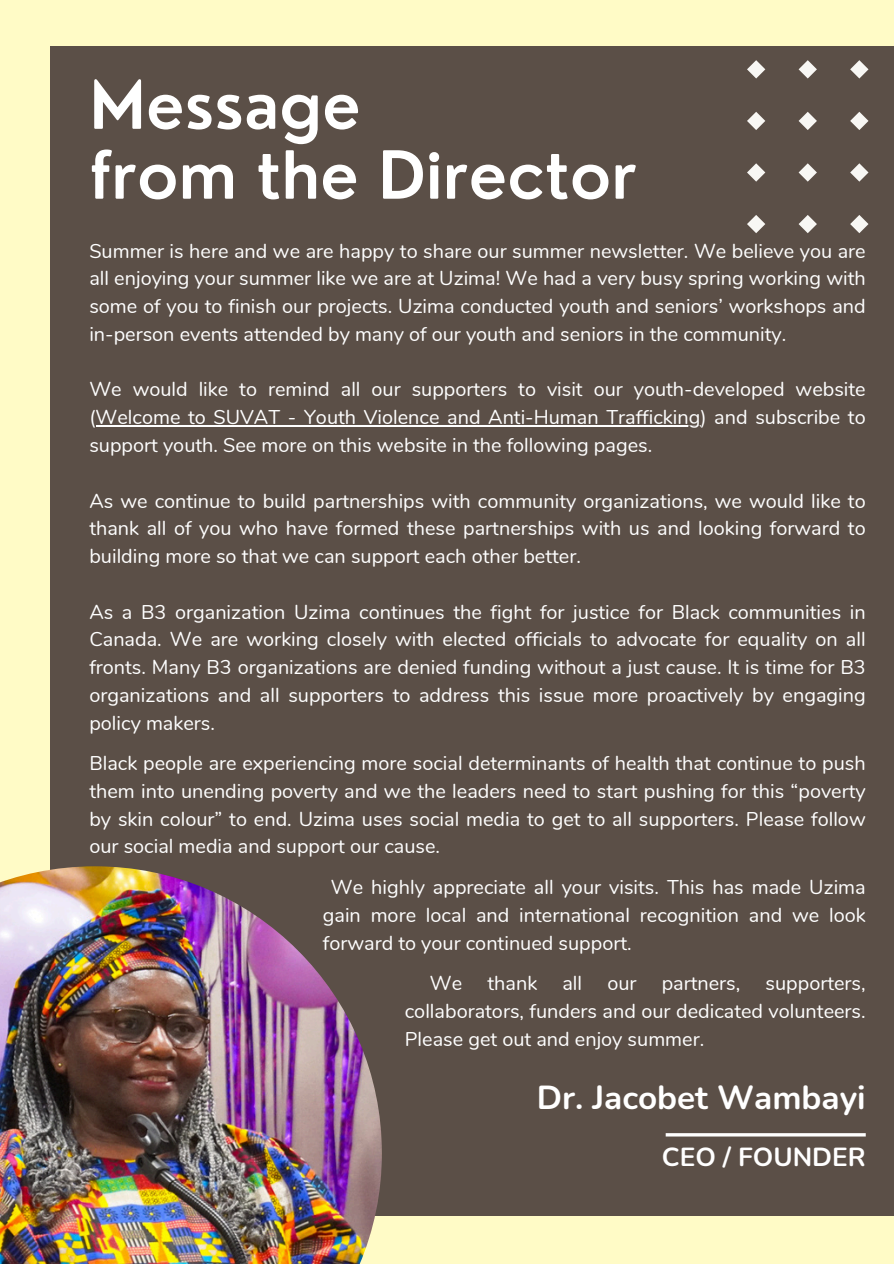
<style>
.page{position:relative;width:894px;height:1264px;background:#fff}
.page>*{position:absolute;margin:0;border:0;box-sizing:border-box;transform-origin:0 0}
.t1{font:600 64.65px/69.9px "Nourd";color:#fff}
.t2{font:700 33.3px "Nunito";color:#fff}
.t3{font:700 26.1px "Nunito";color:#fff}
.t4{font:19.8px/27.8px "Nunito";color:#fff;text-align:justify}
</style>
<div class="page">
<div style="left:0;top:0;width:893px;height:1263px;background:#fffbc6"></div>
<div style="left:50px;top:47px;width:843px;height:1169px;background:#5b4f47"></div>
<img style="left:0;top:866px;width:382px;height:397px">
<hr style="left:665px;top:1133px;width:200px;height:3px;background:#fff">
<svg style="left:747px;top:215px;width:18px;height:18px"></svg>
<svg style="left:747px;top:163px;width:18px;height:19px"></svg>
<svg style="left:747px;top:112px;width:18px;height:18px"></svg>
<svg style="left:747px;top:60px;width:18px;height:18px"></svg>
<svg style="left:798px;top:215px;width:18px;height:18px"></svg>
<svg style="left:798px;top:163px;width:18px;height:19px"></svg>
<svg style="left:798px;top:112px;width:18px;height:18px"></svg>
<svg style="left:798px;top:60px;width:18px;height:18px"></svg>
<svg style="left:850px;top:215px;width:18px;height:18px"></svg>
<svg style="left:850px;top:163px;width:18px;height:19px"></svg>
<svg style="left:850px;top:112px;width:18px;height:18px"></svg>
<svg style="left:850px;top:60px;width:18px;height:18px"></svg>
<hr style="left:96px;top:425px;width:604px;height:2px;background:#fff">
<p class="t1" style="left:89px;top:70px;width:549px">Message<br>from the Director</p>
<p class="t4" style="left:89px;top:237px;width:777px">Summer is here and we are happy to share our summer newsletter. We believe you are all enjoying your summer like we are at Uzima! We had a very busy spring working with some of you to finish our projects. Uzima conducted youth and seniors’ workshops and in-person events attended by many of our youth and seniors in the community.</p>
<p class="t4" style="left:89px;top:376px;width:777px">We would like to remind all our supporters to visit our youth-developed website (Welcome to SUVAT - Youth Violence and Anti-Human Trafficking) and subscribe to</p>
<p class="t4" style="left:89px;top:431px;width:564px">support youth. See more on this website in the following pages.</p>
<p class="t4" style="left:89px;top:487px;width:777px">As we continue to build partnerships with community organizations, we would like to</p>
<p class="t4" style="left:89px;top:515px;width:777px">thank all of you who have formed these partnerships with us and looking forward to building more so that we can support each other better.</p>
<p class="t4" style="left:89px;top:598px;width:777px">As a B3 organization Uzima continues the fight for justice for Black communities in</p>
<p class="t4" style="left:89px;top:626px;width:777px">Canada. We are working closely with elected officials to advocate for equality on all fronts. Many B3 organizations are denied funding without a just cause. It is time for B3 organizations and all supporters to address this issue more proactively by engaging policy makers.</p>
<p class="t4" style="left:89px;top:749px;width:777px">Black people are experiencing more social determinants of health that continue to push them into unending poverty and we the leaders need to start pushing for this “poverty by skin colour” to end. Uzima uses social media to get to all supporters. Please follow our social media and support our cause.</p>
<h2 class="t4" style="left:323px;top:873px;width:544px;text-indent:8px">We highly appreciate all your visits. This has made Uzima gain more local and international recognition and we look forward to your continued support.</h2>
<h3 class="t4" style="left:430px;top:969px;width:34px">We</h3>
<h3 class="t4" style="left:487px;top:969px;width:51px">thank</h3>
<h3 class="t4" style="left:562px;top:969px;width:21px">all</h3>
<h3 class="t4" style="left:607px;top:969px;width:31px">our</h3>
<h3 class="t4" style="left:661px;top:969px;width:80px">partners,</h3>
<h3 class="t4" style="left:404px;top:969px;width:462px;text-indent:360px">supporters, collaborators, funders and our dedicated volunteers.<br>Please get out and enjoy summer.</h3>
<p class="t2" style="left:536px;top:1075px;width:330px">Dr. Jacobet Wambayi</p>
<p class="t3" style="left:661px;top:1139px;width:205px">CEO / FOUNDER</p>
</div>
